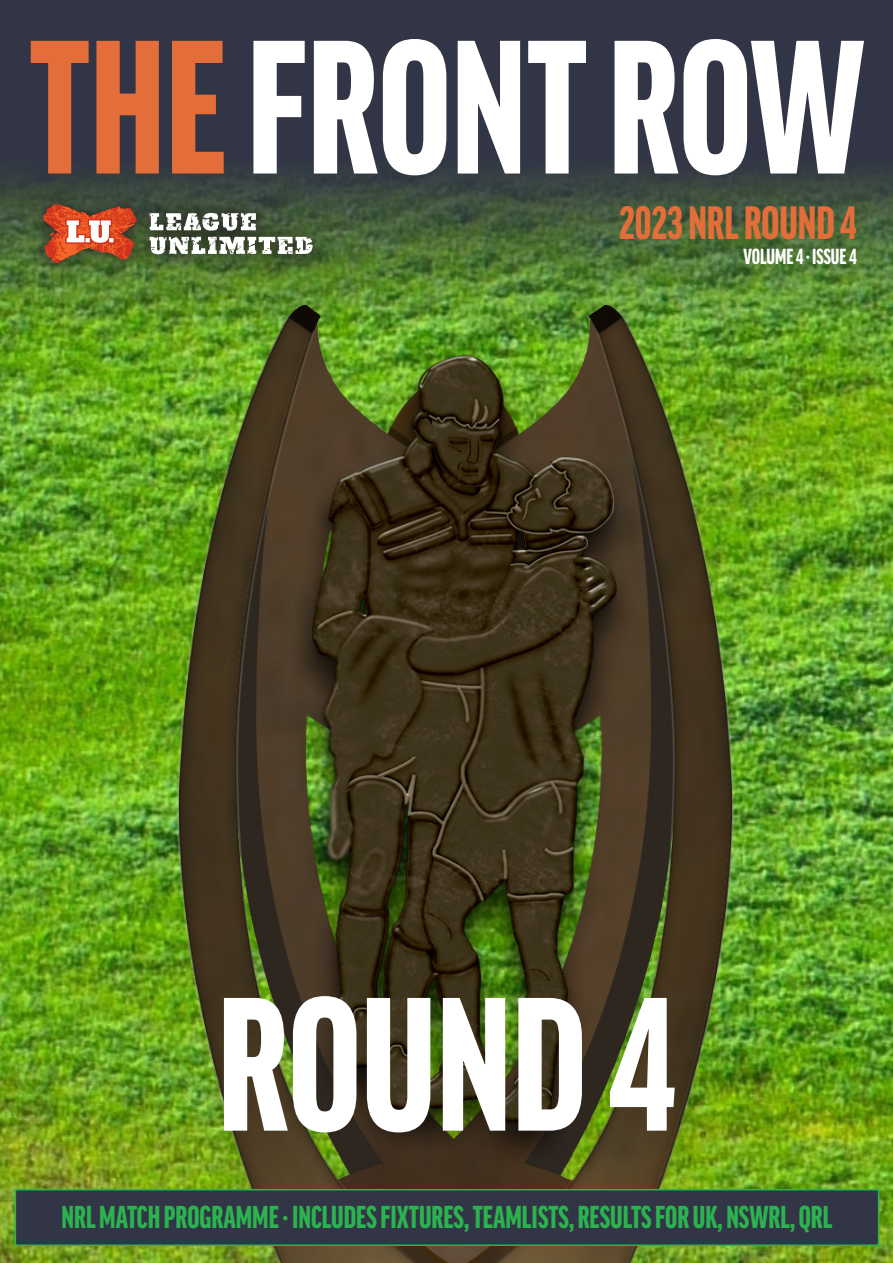
<style>
.page{position:relative;width:893px;height:1263px;background:#fff}
.page>*{position:absolute;margin:0;border:0;box-sizing:border-box;transform-origin:0 0}
.t1{font:900 extra-condensed 183px "Good Pro";color:#fff}
.t2{font:900 extra-condensed 45px "Good Pro";color:#e36e3a}
.t3{font:900 extra-condensed 30.45px "Good Pro";color:#2bb34f}
.t4{font:900 extra-condensed 21px "Good Pro";color:#fff}
.s1{color:#e36e3a}
.s2{font-weight:700;font-stretch:condensed}
</style>
<div class="page">
<img style="left:0;top:331px;width:893px;height:932px">
<svg style="left:0;top:0;width:893px;height:331px;background:#3c4b40"></svg>
<div style="left:25px;top:185px;width:306px;height:97px;background:#231f20;opacity:.75"></div>
<svg style="left:43px;top:202px;width:94px;height:62px;background:#a95f3f"></svg>
<svg style="left:150px;top:213px;width:106px;height:18px"></svg>
<svg style="left:150px;top:237px;width:163px;height:17px"></svg>
<img style="left:176px;top:305px;width:558px;height:958px">
<div style="left:15px;top:1189px;width:864px;height:57px;background:#323546;border:2px solid #2bb34f"></div>
<p class="t1" style="left:29px;top:7px;width:837px"><span class="s1">THE</span>FRONT ROW</p>
<p class="t2" style="left:619px;top:198px;width:239px">2023 NRL ROUND 4</p>
<p class="t4" style="left:743px;top:245px;width:115px">VOLUME 4 · ISSUE 4</p>
<p class="t1" style="left:217px;top:964px;width:460px">ROUND 4</p>
<p class="t3" style="left:62px;top:1200px;width:772px">NRL MATCH PROGRAMME <span class="s2">·</span> INCLUDES FIXTURES, TEAMLISTS, RESULTS FOR UK, NSWRL, QRL</p>
</div>
